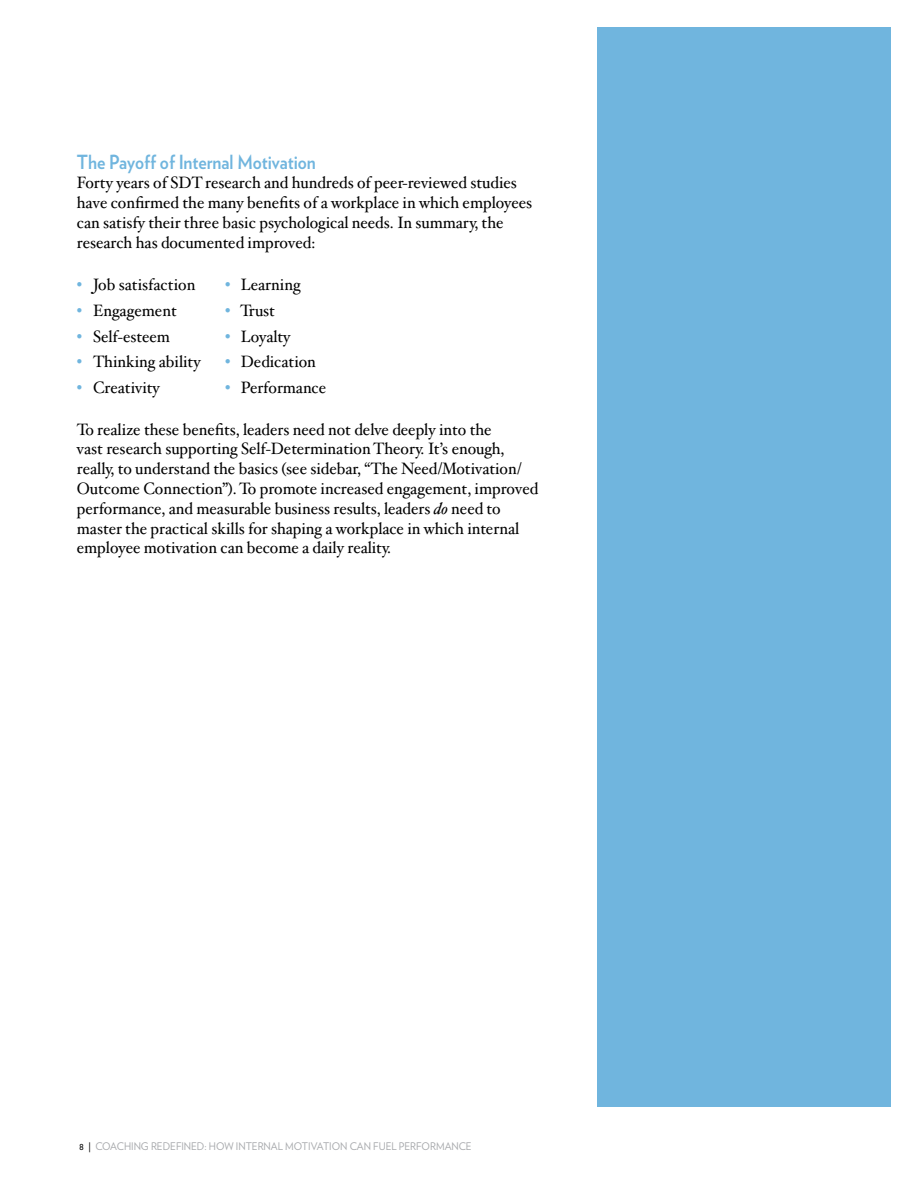
<style>
.page{position:relative;width:918px;height:1188px;background:#fff}
.page>*{position:absolute;margin:0;border:0;box-sizing:border-box;transform-origin:0 0}
.t1{font:700 19.5px "Verlag";color:#70b5de;scale:.9 1}
.t2{font:16.5px/19.8px "Hoefler Txt";color:#000;scale:.96 1}
.t3{font:10.5px "Verlag";color:#a7a9ac;scale:.96 1}
.s1{color:#70b5de}
.s2{font-style:italic}
.s3{color:#000}
</style>
<div class="page">
<div style="left:598px;top:27px;width:293px;height:1080px;background:#70b5de"></div>
<p class="t1" style="left:77px;top:150px;width:267px">The Payoff of Internal Motivation</p>
<p class="t2" style="left:77px;top:173px;width:476px">Forty years of SDT research and hundreds of peer-reviewed studies have confirmed the many benefits of a workplace in which employees can satisfy their three basic psychological needs. In summary, the research has documented improved:</p>
<p class="t2" style="left:77px;top:274px;width:125px"><span class="s1">•</span> Job satisfaction</p>
<p class="t2" style="left:225px;top:274px;width:80px"><span class="s1">•</span> Learning</p>
<p class="t2" style="left:77px;top:300px;width:106px"><span class="s1">•</span> Engagement</p>
<p class="t2" style="left:225px;top:300px;width:53px"><span class="s1">•</span> Trust</p>
<p class="t2" style="left:77px;top:326px;width:99px"><span class="s1">•</span> Self-esteem</p>
<p class="t2" style="left:225px;top:326px;width:69px"><span class="s1">•</span> Loyalty</p>
<p class="t2" style="left:77px;top:352px;width:130px"><span class="s1">•</span> Thinking ability</p>
<p class="t2" style="left:225px;top:352px;width:96px"><span class="s1">•</span> Dedication</p>
<p class="t2" style="left:77px;top:377px;width:88px"><span class="s1">•</span> Creativity</p>
<p class="t2" style="left:225px;top:377px;width:107px"><span class="s1">•</span> Performance</p>
<p class="t2" style="left:77px;top:419px;width:482px">To realize these benefits, leaders need not delve deeply into the<br>vast research supporting Self-Determination Theory. It’s enough, really, to understand the basics (see sidebar, “The Need/Motivation/ Outcome Connection”). To promote increased engagement, improved performance, and measurable business results, leaders <span class="s2">do</span> need to master the practical skills for shaping a workplace in which internal employee motivation can become a daily reality.</p>
<p class="t3" style="left:79px;top:1140px;width:411px"><span class="s3">8 |</span> COACHING REDEFINED: HOW INTERNAL MOTIVATION CAN FUEL PERFORMANCE</p>
</div>
